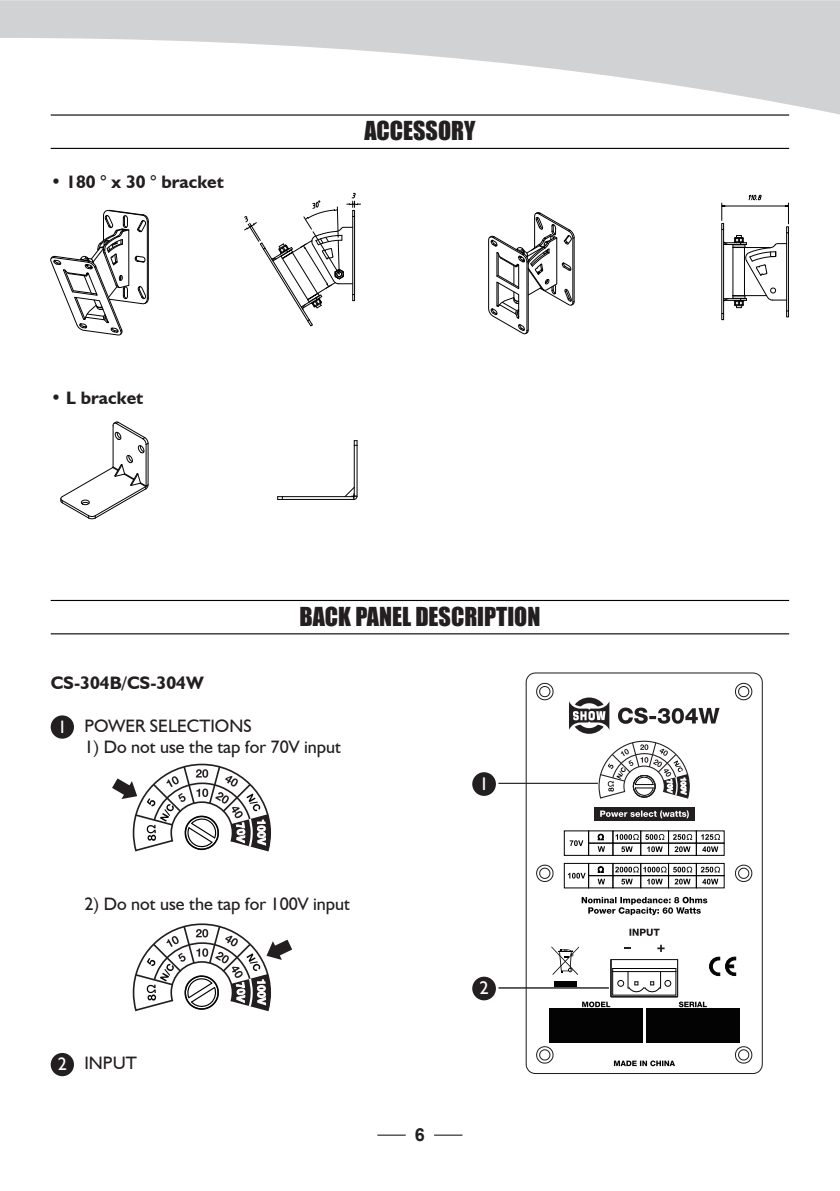
<style>
.page{position:relative;width:840px;height:1191px;background:#fff}
.page>*{position:absolute;margin:0;border:0;box-sizing:border-box;transform-origin:0 0}
.t1{font:24px "Impact";color:#231f20}
.t2{font:18.4px "Humanist 521 BT";color:#fff}
.t3{font:18px "Humanist 521 BT";color:#231f20}
.t4{font:700 18px "Humanist 521 BT";color:#231f20}
.t5{font:700 18px "Arial";color:#231f20}
.s1{color:#fff}
</style>
<div class="page">
<svg style="left:525px;top:672px;width:237px;height:402px"></svg>
<svg style="left:617px;top:707px;width:102px;height:17px"></svg>
<svg style="left:581px;top:897px;width:126px;height:18px"></svg>
<svg style="left:569px;top:840px;width:14px;height:6px"></svg>
<div style="left:563px;top:830px;width:25px;height:26px;border:1px solid #030303"></div>
<svg style="left:597px;top:846px;width:7px;height:6px"></svg>
<svg style="left:597px;top:834px;width:6px;height:6px"></svg>
<div style="left:587px;top:842px;width:26px;height:14px;border:1px solid #030303"></div>
<div style="left:612px;top:842px;width:28px;height:14px;border:1px solid #030303"></div>
<div style="left:640px;top:842px;width:28px;height:14px;border:1px solid #030303"></div>
<div style="left:667px;top:842px;width:29px;height:14px;border:1px solid #030303"></div>
<svg style="left:702px;top:846px;width:16px;height:6px"></svg>
<svg style="left:674px;top:846px;width:16px;height:6px"></svg>
<svg style="left:646px;top:846px;width:16px;height:6px"></svg>
<svg style="left:615px;top:834px;width:23px;height:6px"></svg>
<svg style="left:621px;top:846px;width:11px;height:6px"></svg>
<div style="left:695px;top:842px;width:29px;height:14px;border:1px solid #030303"></div>
<svg style="left:567px;top:873px;width:18px;height:5px"></svg>
<div style="left:587px;top:863px;width:26px;height:13px;border:1px solid #030303"></div>
<div style="left:563px;top:863px;width:25px;height:25px;border:1px solid #030303"></div>
<div style="left:612px;top:863px;width:28px;height:13px;border:1px solid #030303"></div>
<div style="left:640px;top:863px;width:28px;height:13px;border:1px solid #030303"></div>
<div style="left:667px;top:863px;width:29px;height:13px;border:1px solid #030303"></div>
<svg style="left:597px;top:878px;width:7px;height:6px"></svg>
<svg style="left:597px;top:866px;width:6px;height:6px"></svg>
<div style="left:587px;top:875px;width:26px;height:13px;border:1px solid #030303"></div>
<div style="left:612px;top:875px;width:28px;height:13px;border:1px solid #030303"></div>
<div style="left:640px;top:875px;width:28px;height:13px;border:1px solid #030303"></div>
<div style="left:667px;top:875px;width:29px;height:13px;border:1px solid #030303"></div>
<div style="left:695px;top:863px;width:29px;height:13px;border:1px solid #030303"></div>
<div style="left:695px;top:875px;width:29px;height:13px;border:1px solid #030303"></div>
<svg style="left:645px;top:834px;width:19px;height:6px"></svg>
<svg style="left:672px;top:834px;width:19px;height:6px"></svg>
<svg style="left:700px;top:834px;width:19px;height:6px"></svg>
<svg style="left:614px;top:866px;width:52px;height:6px"></svg>
<svg style="left:672px;top:866px;width:19px;height:6px"></svg>
<svg style="left:700px;top:866px;width:19px;height:6px"></svg>
<svg style="left:702px;top:878px;width:16px;height:6px"></svg>
<svg style="left:674px;top:878px;width:16px;height:6px"></svg>
<svg style="left:646px;top:878px;width:16px;height:6px"></svg>
<svg style="left:621px;top:878px;width:11px;height:6px"></svg>
<svg style="left:629px;top:928px;width:30px;height:8px"></svg>
<svg style="left:613px;top:1060px;width:61px;height:6px"></svg>
<div style="left:593px;top:807px;width:101px;height:14px;background:#231f20"></div>
<div style="left:548px;top:1008px;width:94px;height:34px;background:#030303"></div>
<div style="left:645px;top:1008px;width:94px;height:34px;background:#030303"></div>
<svg style="left:551px;top:944px;width:184px;height:63px"></svg>
<svg style="left:597px;top:740px;width:94px;height:78px"></svg>
<svg style="left:377px;top:1134px;width:28px;height:1px"></svg>
<svg style="left:434px;top:1134px;width:28px;height:1px"></svg>
<hr style="left:51px;top:600px;width:737px;height:1px;background:#030303">
<hr style="left:51px;top:633px;width:737px;height:1px;background:#030303">
<hr style="left:51px;top:148px;width:737px;height:1px;background:#030303">
<svg style="left:50px;top:210px;width:99px;height:125px"></svg>
<svg style="left:488px;top:212px;width:86px;height:122px"></svg>
<svg style="left:244px;top:193px;width:116px;height:134px"></svg>
<svg style="left:721px;top:194px;width:67px;height:126px"></svg>
<svg style="left:354px;top:440px;width:3px;height:6px"></svg>
<hr style="left:356px;top:445px;width:1px;height:51px;background:#030303">
<hr style="left:354px;top:445px;width:1px;height:51px;background:#030303">
<hr style="left:282px;top:499px;width:71px;height:1px;background:#030303">
<hr style="left:282px;top:496px;width:71px;height:1px;background:#030303">
<svg style="left:277px;top:496px;width:6px;height:4px"></svg>
<svg style="left:344px;top:486px;width:13px;height:14px"></svg>
<svg style="left:60px;top:421px;width:89px;height:98px"></svg>
<hr style="left:498px;top:782px;width:99px;height:2px;background:#231f20">
<hr style="left:498px;top:987px;width:110px;height:1px;background:#231f20">
<div style="left:472px;top:772px;width:23px;height:24px;background:#231f20;border-radius:50%"></div>
<div style="left:472px;top:976px;width:23px;height:24px;background:#231f20;border-radius:50%"></div>
<div style="left:51px;top:1053px;width:23px;height:23px;background:#231f20;border-radius:50%"></div>
<div style="left:51px;top:715px;width:23px;height:23px;background:#231f20;border-radius:50%"></div>
<svg style="left:0;top:0;width:839px;height:116px"></svg>
<svg style="left:112px;top:763px;width:159px;height:89px"></svg>
<svg style="left:132px;top:923px;width:160px;height:89px"></svg>
<p class="t4" style="left:51px;top:171px;width:175px">• 180 ° x 30 ° bracket</p>
<h1 class="t1" style="left:364px;top:112px;width:112px">ACCESSORY</h1>
<p class="t4" style="left:51px;top:387px;width:94px">• L bracket</p>
<p class="t4" style="left:51px;top:671px;width:154px">CS-304B/CS-304W</p>
<h1 class="t1" style="left:299px;top:598px;width:242px">BACK PANEL DESCRIPTION</h1>
<p class="t3" style="left:58px;top:714px;width:195px"><span class="s1">1</span> POWER SELECTIONS</p>
<p class="t3" style="left:84px;top:736px;width:258px">1) Do not use the tap for 70V input</p>
<p class="t3" style="left:84px;top:893px;width:267px">2) Do not use the tap for 100V input</p>
<p class="t3" style="left:58px;top:1052px;width:80px"><span class="s1">2</span> INPUT</p>
<p class="t2" style="left:479px;top:772px;width:11px">1</p>
<p class="t5" style="left:414px;top:1123px;width:12px">6</p>
<p class="t2" style="left:479px;top:976px;width:11px">2</p>
</div>
